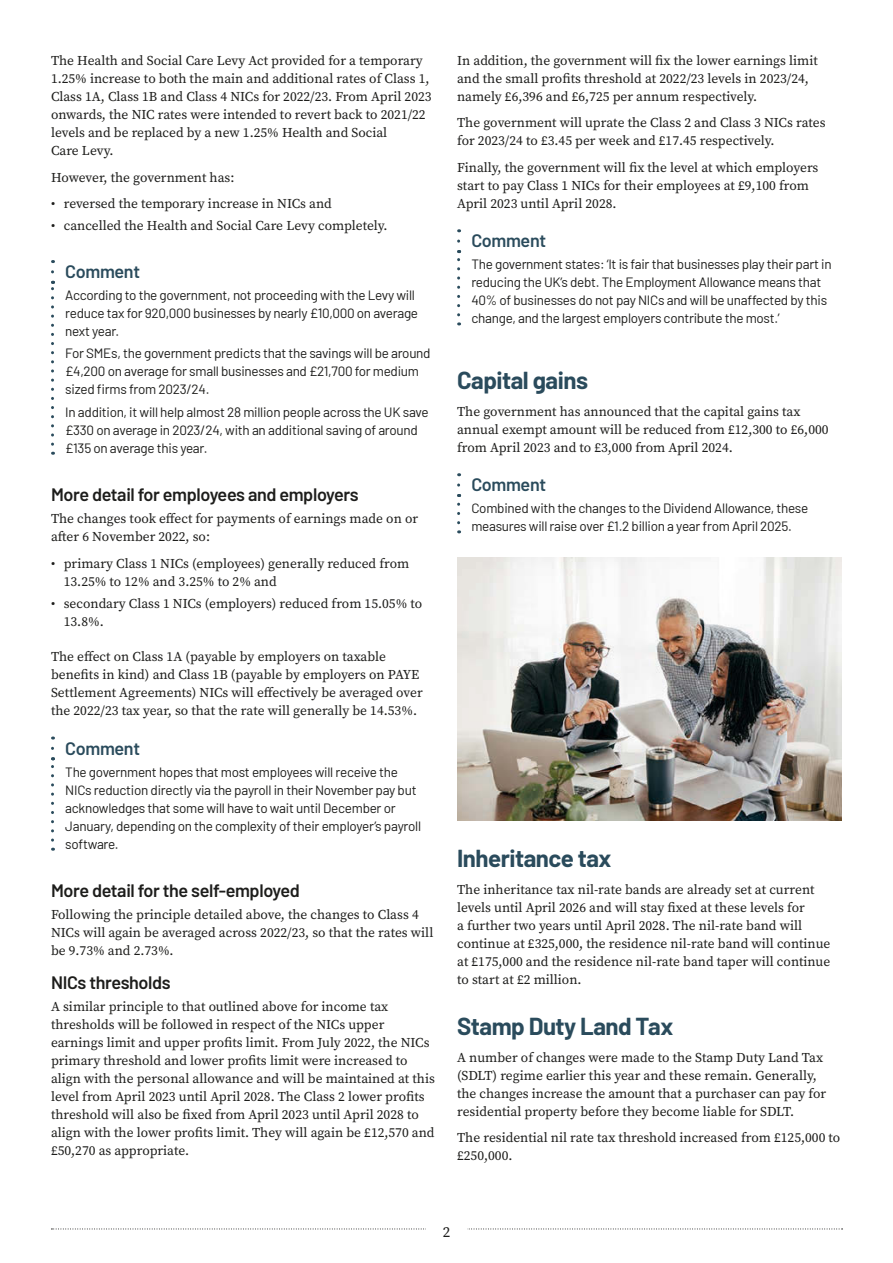
<style>
.page{position:relative;width:893px;height:1263px;background:#fff}
.page>*{position:absolute;margin:0;border:0;box-sizing:border-box;transform-origin:0 0}
.t1{font:700 24px "Barlow";letter-spacing:-.02em;color:#2a4b5c}
.t2{font:600 18px "Barlow";letter-spacing:-.02em;color:#1d1d1b}
.t3{font:600 18px "Barlow";letter-spacing:-.02em;color:#2a4b5c}
.t4{font:15px "Source Serif Pro";color:#1d1d1b}
.t5{font:13.5px/18px "Source Serif Pro";color:#1d1d1b}
.t6{font:13.5px/18px "Barlow";letter-spacing:-.02em;color:#1d1d1b}
</style>
<div class="page">
<svg style="left:51px;top:1228px;width:792px;height:1px"></svg>
<div style="left:426px;top:1208px;width:41px;height:42px;background:#fff"></div>
<svg style="left:51px;top:281px;width:3px;height:163px"></svg>
<svg style="left:51px;top:260px;width:3px;height:12px"></svg>
<svg style="left:51px;top:757px;width:3px;height:83px"></svg>
<svg style="left:51px;top:736px;width:3px;height:12px"></svg>
<svg style="left:457px;top:250px;width:3px;height:65px"></svg>
<svg style="left:457px;top:229px;width:3px;height:12px"></svg>
<svg style="left:457px;top:494px;width:3px;height:29px"></svg>
<svg style="left:457px;top:473px;width:3px;height:12px"></svg>
<img style="left:457px;top:557px;width:385px;height:264px">
<p class="t5" style="left:51px;top:52px;width:382px">The Health and Social Care Levy Act provided for a temporary 1.25% increase to both the main and additional rates of Class 1, Class 1A, Class 1B and Class 4 NICs for 2022/23. From April 2023 onwards, the NIC rates were intended to revert back to 2021/22 levels and be replaced by a new 1.25% Health and Social<br>Care Levy.</p>
<p class="t5" style="left:51px;top:168px;width:185px">However, the government has:</p>
<p class="t5" style="left:51px;top:194px;width:282px">• reversed the temporary increase in NICs and</p>
<p class="t5" style="left:51px;top:217px;width:338px">• cancelled the Health and Social Care Levy completely.</p>
<h2 class="t3" style="left:65px;top:258px;width:76px">Comment</h2>
<p class="t6" style="left:65px;top:285px;width:354px">According to the government, not proceeding with the Levy will reduce tax for 920,000 businesses by nearly £10,000 on average next year.</p>
<p class="t6" style="left:65px;top:343px;width:367px">For SMEs, the government predicts that the savings will be around £4,200 on average for small businesses and £21,700 for medium sized firms from 2023/24.</p>
<p class="t6" style="left:65px;top:402px;width:365px">In addition, it will help almost 28 million people across the UK save £330 on average in 2023/24, with an additional saving of around £135 on average this year.</p>
<h2 class="t2" style="left:51px;top:481px;width:309px">More detail for employees and employers</h2>
<p class="t5" style="left:51px;top:510px;width:369px">The changes took effect for payments of earnings made on or after 6 November 2022, so:</p>
<p class="t5" style="left:64px;top:554px;width:347px;text-indent:-13px">• primary Class 1 NICs (employees) generally reduced from<br>13.25% to 12% and 3.25% to 2% and</p>
<p class="t5" style="left:64px;top:595px;width:360px;text-indent:-13px">• secondary Class 1 NICs (employers) reduced from 15.05% to<br>13.8%.</p>
<p class="t5" style="left:51px;top:648px;width:373px">The effect on Class 1A (payable by employers on taxable benefits in kind) and Class 1B (payable by employers on PAYE Settlement Agreements) NICs will effectively be averaged over the 2022/23 tax year, so that the rate will generally be 14.53%.</p>
<h2 class="t3" style="left:65px;top:735px;width:76px">Comment</h2>
<p class="t6" style="left:65px;top:762px;width:357px">The government hopes that most employees will receive the NICs reduction directly via the payroll in their November pay but acknowledges that some will have to wait until December or January, depending on the complexity of their employer’s payroll software.</p>
<h2 class="t2" style="left:51px;top:877px;width:250px">More detail for the self-employed</h2>
<p class="t5" style="left:51px;top:906px;width:384px">Following the principle detailed above, the changes to Class 4<br>NICs will again be averaged across 2022/23, so that the rates will be 9.73% and 2.73%.</p>
<h2 class="t2" style="left:51px;top:969px;width:121px">NICs thresholds</h2>
<p class="t5" style="left:51px;top:998px;width:385px">A similar principle to that outlined above for income tax thresholds will be followed in respect of the NICs upper earnings limit and upper profits limit. From July 2022, the NICs primary threshold and lower profits limit were increased to align with the personal allowance and will be maintained at this level from April 2023 until April 2028. The Class 2 lower profits threshold will also be fixed from April 2023 until April 2028 to align with the lower profits limit. They will again be £12,570 and £50,270 as appropriate.</p>
<p class="t5" style="left:457px;top:51px;width:362px">In addition, the government will fix the lower earnings limit and the small profits threshold at 2022/23 levels in 2023/24, namely £6,396 and £6,725 per annum respectively.</p>
<p class="t5" style="left:457px;top:114px;width:370px">The government will uprate the Class 2 and Class 3 NICs rates for 2023/24 to £3.45 per week and £17.45 respectively.</p>
<p class="t5" style="left:457px;top:158px;width:363px">Finally, the government will fix the level at which employers start to pay Class 1 NICs for their employees at £9,100 from<br>April 2023 until April 2028.</p>
<h2 class="t3" style="left:471px;top:228px;width:76px">Comment</h2>
<p class="t6" style="left:471px;top:254px;width:362px">The government states: ‘It is fair that businesses play their part in reducing the UK’s debt. The Employment Allowance means that 40% of businesses do not pay NICs and will be unaffected by this change, and the largest employers contribute the most.’</p>
<h1 class="t1" style="left:457px;top:363px;width:132px">Capital gains</h1>
<p class="t5" style="left:457px;top:402px;width:373px">The government has announced that the capital gains tax annual exempt amount will be reduced from £12,300 to £6,000 from April 2023 and to £3,000 from April 2024.</p>
<h2 class="t3" style="left:471px;top:471px;width:76px">Comment</h2>
<p class="t6" style="left:471px;top:498px;width:338px">Combined with the changes to the Dividend Allowance, these measures will raise over £1.2 billion a year from April 2025.</p>
<h1 class="t1" style="left:457px;top:841px;width:156px">Inheritance tax</h1>
<p class="t5" style="left:457px;top:880px;width:375px">The inheritance tax nil-rate bands are already set at current levels until April 2026 and will stay fixed at these levels for<br>a further two years until April 2028. The nil-rate band will continue at £325,000, the residence nil-rate band will continue at £175,000 and the residence nil-rate band taper will continue to start at £2 million.</p>
<h1 class="t1" style="left:457px;top:1009px;width:218px">Stamp Duty Land Tax</h1>
<p class="t5" style="left:457px;top:1048px;width:371px">A number of changes were made to the Stamp Duty Land Tax (SDLT) regime earlier this year and these remain. Generally, the changes increase the amount that a purchaser can pay for residential property before they become liable for SDLT.</p>
<p class="t5" style="left:457px;top:1129px;width:385px">The residential nil rate tax threshold increased from £125,000 to £250,000.</p>
<p class="t4" style="left:443px;top:1222px;width:9px">2</p>
</div>
